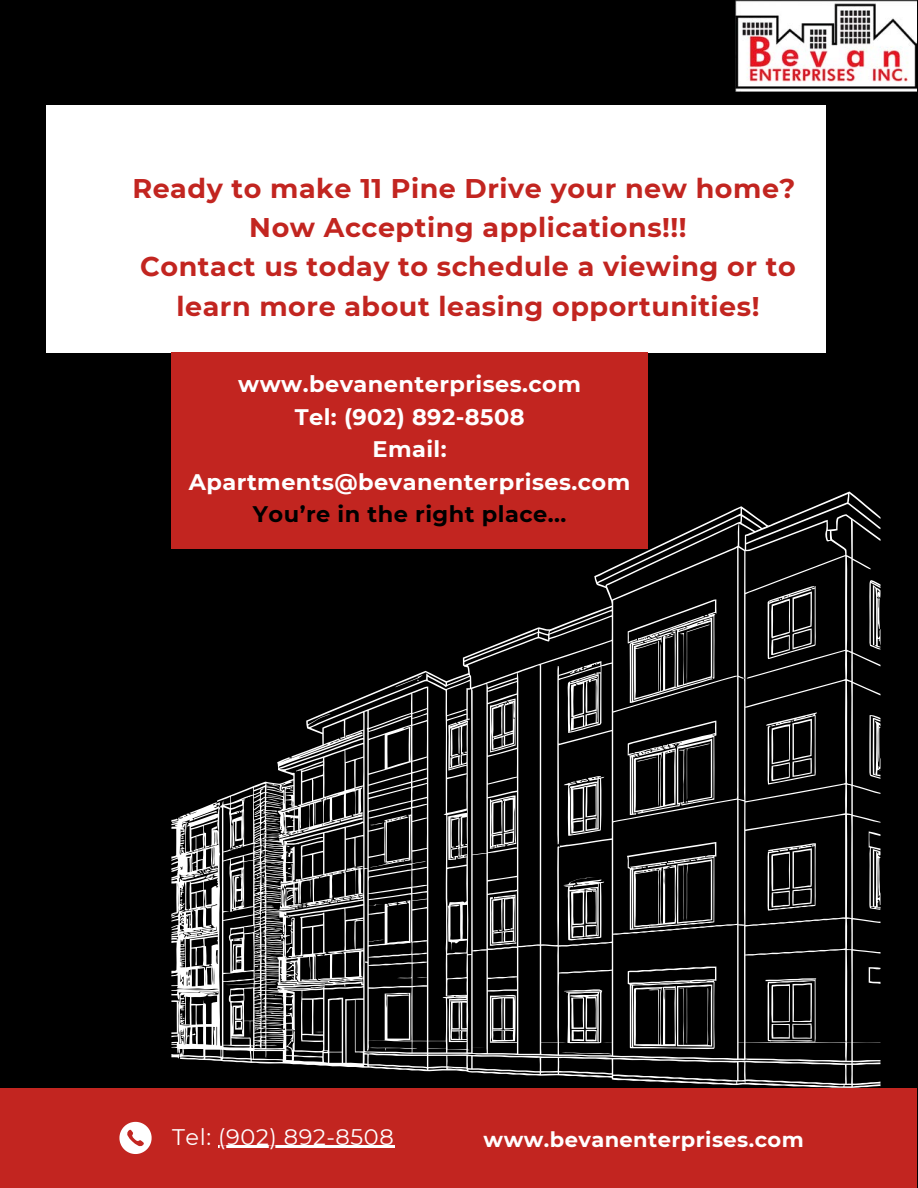
<style>
.page{position:relative;width:918px;height:1188px;background:#000}
.page>*{position:absolute;margin:0;border:0;box-sizing:border-box;transform-origin:0 0}
.t1{font:700 27px/39.3px "Montserrat";letter-spacing:.02em;color:#c22520;text-align:center}
.t2{font:700 22.5px/32.7px "Montserrat";letter-spacing:.02em;color:#fff;text-align:center}
.t3{font:22.5px "Montserrat";letter-spacing:.025em;color:#fff}
.t4{font:700 21px "Montserrat";letter-spacing:.02em;color:#fff}
.s1{color:#000}
</style>
<div class="page">
<div style="left:0;top:1088px;width:917px;height:100px;background:#c22520"></div>
<hr style="left:218px;top:1146px;width:176px;height:2px;background:#fff">
<svg style="left:119px;top:1122px;width:33px;height:32px"></svg>
<div style="left:46px;top:105px;width:780px;height:248px;background:#fff"></div>
<img style="left:735px;top:0;width:182px;height:92px">
<svg style="left:171px;top:492px;width:709px;height:596px"></svg>
<svg style="left:869px;top:580px;width:12px;height:70px"></svg>
<svg style="left:767px;top:586px;width:49px;height:73px"></svg>
<svg style="left:628px;top:599px;width:89px;height:104px"></svg>
<svg style="left:570px;top:673px;width:27px;height:40px"></svg>
<svg style="left:395px;top:675px;width:28px;height:12px"></svg>
<svg style="left:490px;top:699px;width:26px;height:54px"></svg>
<svg style="left:766px;top:712px;width:51px;height:73px"></svg>
<svg style="left:869px;top:715px;width:11px;height:64px"></svg>
<svg style="left:564px;top:776px;width:40px;height:60px"></svg>
<svg style="left:490px;top:795px;width:26px;height:54px"></svg>
<svg style="left:628px;top:721px;width:88px;height:94px"></svg>
<svg style="left:267px;top:795px;width:15px;height:11px"></svg>
<svg style="left:370px;top:823px;width:13px;height:3px"></svg>
<svg style="left:869px;top:831px;width:11px;height:79px"></svg>
<svg style="left:268px;top:839px;width:11px;height:2px"></svg>
<svg style="left:451px;top:817px;width:9px;height:41px"></svg>
<svg style="left:231px;top:825px;width:8px;height:25px"></svg>
<svg style="left:627px;top:842px;width:89px;height:88px"></svg>
<svg style="left:256px;top:875px;width:9px;height:2px"></svg>
<svg style="left:171px;top:811px;width:47px;height:70px"></svg>
<svg style="left:563px;top:877px;width:41px;height:64px"></svg>
<svg style="left:767px;top:843px;width:49px;height:68px"></svg>
<svg style="left:490px;top:895px;width:26px;height:51px"></svg>
<svg style="left:267px;top:895px;width:13px;height:6px"></svg>
<svg style="left:324px;top:866px;width:39px;height:37px"></svg>
<svg style="left:388px;top:901px;width:19px;height:5px"></svg>
<svg style="left:180px;top:890px;width:5px;height:20px"></svg>
<svg style="left:295px;top:891px;width:11px;height:18px"></svg>
<svg style="left:183px;top:932px;width:20px;height:5px"></svg>
<svg style="left:255px;top:933px;width:4px;height:4px"></svg>
<svg style="left:267px;top:921px;width:26px;height:25px"></svg>
<svg style="left:317px;top:954px;width:7px;height:3px"></svg>
<svg style="left:267px;top:959px;width:11px;height:2px"></svg>
<svg style="left:869px;top:967px;width:11px;height:17px"></svg>
<svg style="left:628px;top:966px;width:88px;height:84px"></svg>
<svg style="left:267px;top:1009px;width:15px;height:1px"></svg>
<svg style="left:235px;top:1021px;width:8px;height:9px"></svg>
<svg style="left:180px;top:1009px;width:5px;height:16px"></svg>
<svg style="left:765px;top:978px;width:51px;height:61px"></svg>
<svg style="left:267px;top:1022px;width:14px;height:4px"></svg>
<svg style="left:564px;top:989px;width:38px;height:54px"></svg>
<svg style="left:181px;top:1033px;width:2px;height:8px"></svg>
<svg style="left:561px;top:1052px;width:50px;height:2px"></svg>
<svg style="left:171px;top:1054px;width:9px;height:5px"></svg>
<div style="left:171px;top:353px;width:477px;height:196px;background:#c22520"></div>
<p class="t1" style="left:132px;top:168px;width:665px">Ready to make 11 Pine Drive your new home?<br>Now Accepting applications!!!<br>Contact us today to schedule a viewing or to learn more about leasing opportunities!</p>
<p class="t2" style="left:189px;top:368px;width:443px">www.bevanenterprises.com<br>Tel: (902) 892-8508<br>Email:<br>Apartments@bevanenterprises.com<br><span class="s1">You’re in the right place...</span></p>
<p class="t3" style="left:172px;top:1123px;width:223px">Tel: (902) 892-8508</p>
<p class="t4" style="left:484px;top:1127px;width:322px">www.bevanenterprises.com</p>
</div>
